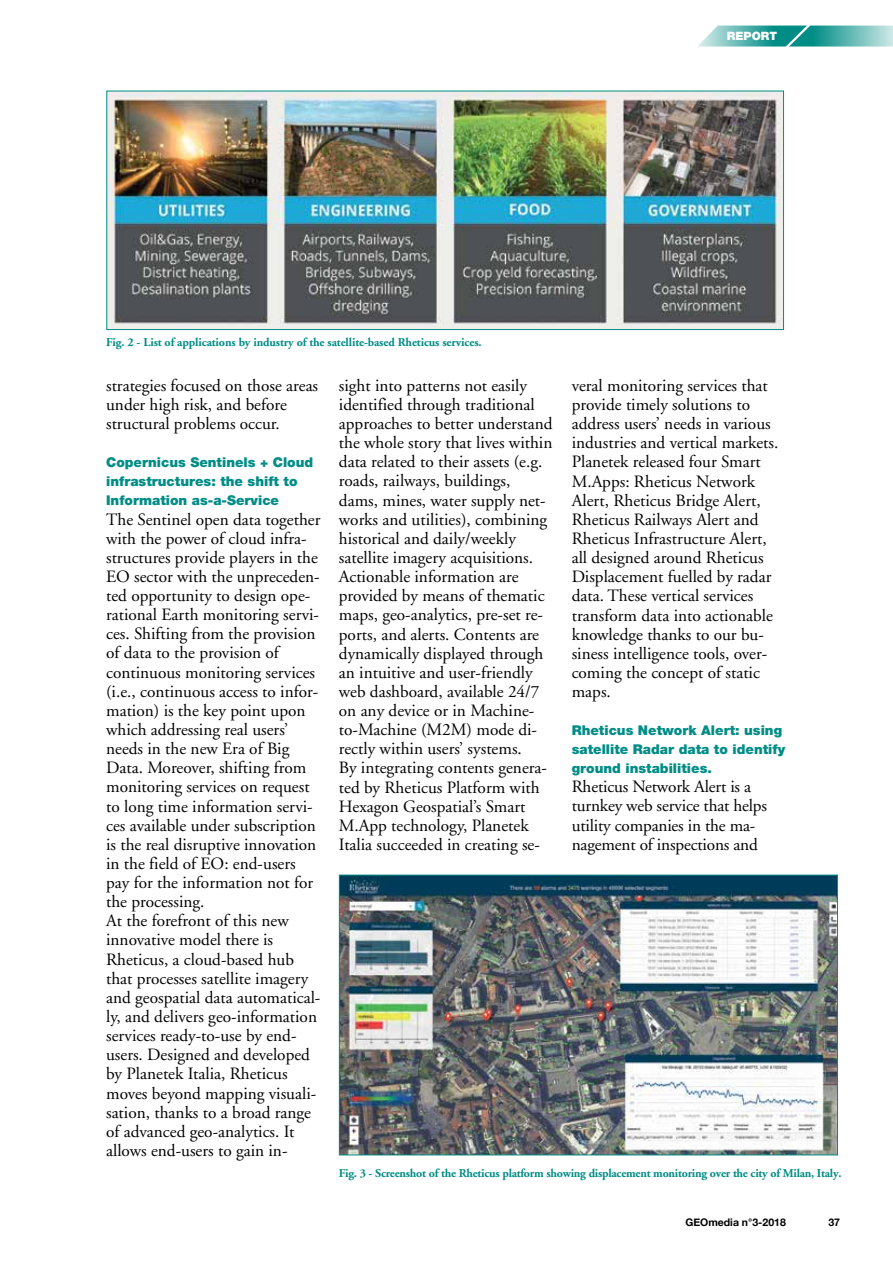
<style>
.page{position:relative;width:893px;height:1263px;background:#fff}
.page>*{position:absolute;margin:0;border:0;box-sizing:border-box;transform-origin:0 0}
.t1{font:17.25px/19.2px "Adobe Garamond";color:#000}
.t2{font:900 13.5px/19.2px "Helvetica Neue";color:#008d86}
.t3{font:700 12px "Adobe Garamond";letter-spacing:-.02em;color:#008d86}
.t4{font:900 11.55px "Helvetica Neue";color:#fff}
.t5{font:700 10.5px "Helvetica Neue";color:#000}
</style>
<div class="page">
<svg style="left:698px;top:26px;width:195px;height:21px;background:#60b7b3"></svg>
<img style="left:108px;top:93px;width:674px;height:235px">
<div style="left:106px;top:91px;width:678px;height:239px;border:1px solid #008d86"></div>
<img style="left:341px;top:877px;width:495px;height:276px">
<div style="left:339px;top:875px;width:499px;height:280px;border:1px solid #008d86"></div>
<p class="t3" style="left:106px;top:335px;width:377px">Fig. 2 - List of applications by industry of the satellite-based Rheticus services.</p>
<p class="t4" style="left:727px;top:29px;width:52px">REPORT</p>
<p class="t1" style="left:106px;top:376px;width:214px">strategies focused on those areas under high risk, and before structural problems occur.</p>
<p class="t2" style="left:106px;top:453px;width:209px">Copernicus Sentinels + Cloud infrastructures: the shift to<br>Information as-a-Service</p>
<p class="t1" style="left:106px;top:510px;width:216px">The Sentinel open data together with the power of cloud infra&shy;structures provide players in the<br>EO sector with the unpreceden&shy;ted opportunity to design ope&shy;rational Earth monitoring servi&shy;ces. Shifting from the provision of data to the provision of continuous monitoring services (i.e., continuous access to infor&shy;mation) is the key point upon which addressing real users’ needs in the new Era of Big<br>Data. Moreover, shifting from monitoring services on request to long time information servi&shy;ces available under subscription is the real disruptive innovation in the field of EO: end-users pay for the information not for the processing.<br>At the forefront of this new innovative model there is<br>Rheticus, a cloud-based hub that processes satellite imagery and geospatial data automatical&shy;ly, and delivers geo-information services ready-to-use by end&shy;users. Designed and developed by Planetek Italia, Rheticus moves beyond mapping visuali&shy;sation, thanks to a broad range of advanced geo-analytics. It allows end-users to gain in-</p>
<p class="t1" style="left:339px;top:376px;width:215px">sight into patterns not easily identified through traditional approaches to better understand the whole story that lives within data related to their assets (e.g. roads, railways, buildings, dams, mines, water supply net&shy;works and utilities), combining historical and daily/weekly satellite imagery acquisitions.<br>Actionable information are provided by means of thematic maps, geo-analytics, pre-set re&shy;ports, and alerts. Contents are dynamically displayed through an intuitive and user-friendly web dashboard, available 24/7 on any device or in Machine&shy;to-Machine (M2M) mode di&shy;rectly within users’ systems.<br>By integrating contents genera&shy;ted by Rheticus Platform with<br>Hexagon Geospatial’s Smart<br>M.App technology, Planetek<br>Italia succeeded in creating se-</p>
<p class="t1" style="left:572px;top:376px;width:208px">veral monitoring services that provide timely solutions to address users’ needs in various industries and vertical markets.<br>Planetek released four Smart<br>M.Apps: Rheticus Network<br>Alert, Rheticus Bridge Alert,<br>Rheticus Railways Alert and<br>Rheticus Infrastructure Alert, all designed around Rheticus<br>Displacement fuelled by radar data. These vertical services transform data into actionable knowledge thanks to our bu&shy;siness intelligence tools, over&shy;coming the concept of static maps.</p>
<p class="t2" style="left:572px;top:720px;width:215px">Rheticus Network Alert: using satellite Radar data to identify ground instabilities.</p>
<p class="t1" style="left:572px;top:778px;width:197px">Rheticus Network Alert is a turnkey web service that helps utility companies in the ma&shy;nagement of inspections and</p>
<p class="t3" style="left:339px;top:1167px;width:504px">Fig. 3 - Screenshot of the Rheticus platform showing displacement monitoring over the city of Milan, Italy.</p>
<p class="t5" style="left:685px;top:1214px;width:102px">GEOmedia n°3-2018</p>
<p class="t5" style="left:828px;top:1214px;width:13px">37</p>
</div>
